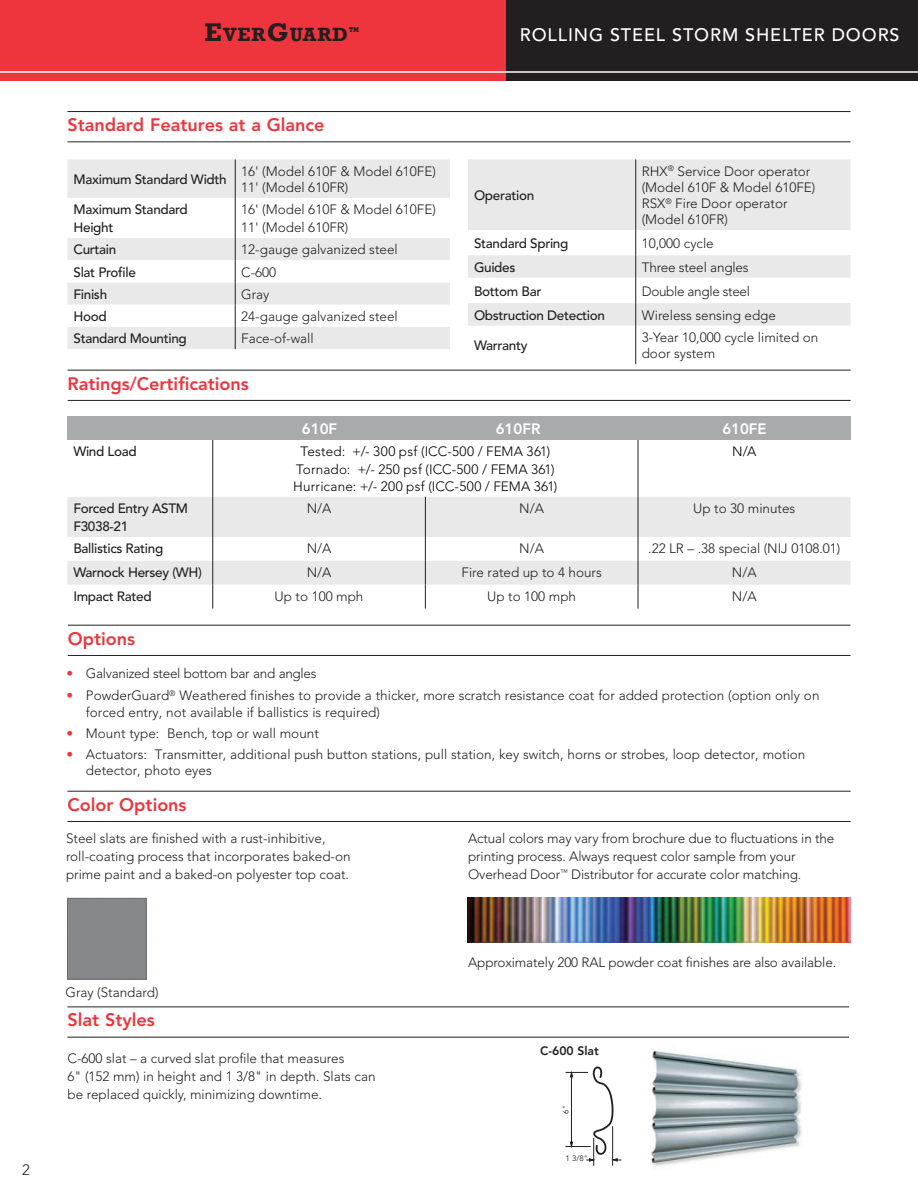
<style>
.page{position:relative;width:918px;height:1188px;background:#fff}
.page>*{position:absolute;margin:0;border:0;box-sizing:border-box;transform-origin:0 0}
.t1{font:800 18px "Avenir LT Std";color:#ee343d}
.t2{font:500 18px "Avenir LT Std";letter-spacing:.05em;color:#fff}
.t3{font:700 18px "Rockwell";letter-spacing:.05em;color:#231f20}
.t4{font:800 15px "Avenir LT Std";color:#fff}
.t5{font:300 15px "Avenir LT Std";color:#231f20}
.t6{font:300 13.5px/16.2px "Avenir LT Std";color:#231f20}
.t7{font:500 13.5px/18px "Avenir LT Std";letter-spacing:-.025em;color:#231f20}
.t8{font:300 13.5px/17.2px "Avenir LT Std";letter-spacing:.015em;color:#010203;text-align:center}
.t9{font:300 13.5px "Avenir LT Std";letter-spacing:-.02em;color:#231f20}
.t10{font:300 13.5px "Avenir LT Std";letter-spacing:-.025em;color:#231f20}
.t11{font:800 12.15px "Avenir LT Std";color:#231f20}
.t12{font:7.95px "Avenir LT Std";color:#231f20}
.s1{font-size:24px}
.s2{color:#ee343d}
</style>
<div class="page">
<div style="left:67px;top:417px;width:784px;height:23px;background:#a8abac"></div>
<svg style="left:67px;top:497px;width:784px;height:88px;fill:#e8e9e8"></svg>
<hr style="left:212px;top:440px;width:1px;height:57px;background:#231f20">
<hr style="left:212px;top:497px;width:1px;height:40px;background:#231f20">
<svg style="left:212px;top:537px;width:1px;height:72px"></svg>
<hr style="left:425px;top:497px;width:1px;height:40px;background:#231f20">
<svg style="left:425px;top:537px;width:1px;height:72px"></svg>
<hr style="left:638px;top:440px;width:1px;height:57px;background:#231f20">
<hr style="left:638px;top:497px;width:1px;height:40px;background:#231f20">
<svg style="left:638px;top:537px;width:1px;height:72px"></svg>
<div style="left:0;top:0;width:918px;height:81px;background:#231f20"></div>
<div style="left:0;top:0;width:505px;height:81px;background:#ee343d"></div>
<hr style="left:0;top:71px;width:918px;height:2px;background:#fff">
<img style="left:649px;top:1036px;width:155px;height:131px">
<svg style="left:566px;top:1067px;width:55px;height:98px"></svg>
<hr style="left:68px;top:791px;width:783px;height:1px;background:#231f20">
<hr style="left:68px;top:821px;width:783px;height:1px;background:#231f20">
<img style="left:468px;top:897px;width:382px;height:46px">
<div style="left:67px;top:898px;width:80px;height:81px;border:1px solid #6c6d70"></div>
<hr style="left:68px;top:625px;width:782px;height:1px;background:#231f20">
<hr style="left:68px;top:655px;width:782px;height:1px;background:#231f20">
<svg style="left:68px;top:159px;width:382px;height:79px"></svg>
<hr style="left:235px;top:159px;width:1px;height:39px;background:#231f20">
<hr style="left:235px;top:198px;width:1px;height:40px;background:#231f20">
<svg style="left:68px;top:238px;width:382px;height:111px"></svg>
<hr style="left:68px;top:111px;width:782px;height:1px;background:#231f20">
<hr style="left:68px;top:142px;width:782px;height:1px;background:#231f20">
<hr style="left:68px;top:370px;width:783px;height:1px;background:#231f20">
<hr style="left:68px;top:400px;width:783px;height:1px;background:#231f20">
<div style="left:468px;top:159px;width:383px;height:71px;background:#e8e9e8"></div>
<svg style="left:468px;top:230px;width:383px;height:134px"></svg>
<hr style="left:635px;top:159px;width:1px;height:71px;background:#231f20">
<svg style="left:635px;top:230px;width:1px;height:96px"></svg>
<hr style="left:635px;top:326px;width:1px;height:38px;background:#231f20">
<hr style="left:68px;top:1007px;width:781px;height:1px;background:#231f20">
<hr style="left:68px;top:1037px;width:781px;height:1px;background:#231f20">
<p class="t5" style="left:22px;top:1161px;width:9px">2</p>
<h1 class="t3" style="left:205px;top:23px;width:156px"><span class="s1">E</span>VER<span class="s1">G</span>UARD<sup>™</sup></h1>
<h1 class="t2" style="left:520px;top:24px;width:381px">ROLLING STEEL STORM SHELTER DOORS</h1>
<h1 class="t1" style="left:68px;top:114px;width:259px">Standard Features at a Glance</h1>
<p class="t7" style="left:74px;top:170px;width:155px">Maximum Standard Width</p>
<p class="t6" style="left:241px;top:163px;width:196px">16' (Model 610F &amp; Model 610FE)<br>11' (Model 610FR)</p>
<p class="t7" style="left:74px;top:201px;width:116px">Maximum Standard<br>Height</p>
<p class="t6" style="left:241px;top:201px;width:196px;line-height:18px">16' (Model 610F &amp; Model 610FE)<br>11' (Model 610FR)</p>
<p class="t7" style="left:74px;top:241px;width:44px">Curtain</p>
<p class="t6" style="left:241px;top:242px;width:158px">12-gauge galvanized steel</p>
<p class="t7" style="left:74px;top:263px;width:64px">Slat Profile</p>
<p class="t6" style="left:241px;top:264px;width:37px">C-600</p>
<p class="t7" style="left:74px;top:285px;width:35px">Finish</p>
<p class="t6" style="left:241px;top:286px;width:30px">Gray</p>
<p class="t7" style="left:74px;top:308px;width:35px">Hood</p>
<p class="t6" style="left:241px;top:308px;width:158px">24-gauge galvanized steel</p>
<p class="t7" style="left:74px;top:330px;width:115px">Standard Mounting</p>
<p class="t6" style="left:241px;top:330px;width:74px">Face-of-wall</p>
<h1 class="t1" style="left:68px;top:373px;width:183px">Ratings/Certifications</h1>
<p class="t7" style="left:474px;top:187px;width:62px">Operation</p>
<p class="t6" style="left:642px;top:163px;width:175px">RHX<sup>®</sup> Service Door operator (Model 610F &amp; Model 610FE)<br>RSX<sup>®</sup> Fire Door operator (Model 610FR)</p>
<p class="t7" style="left:474px;top:234px;width:96px">Standard Spring</p>
<p class="t6" style="left:642px;top:235px;width:74px">10,000 cycle</p>
<p class="t7" style="left:474px;top:258px;width:43px">Guides</p>
<p class="t6" style="left:642px;top:259px;width:109px">Three steel angles</p>
<p class="t7" style="left:474px;top:282px;width:69px">Bottom Bar</p>
<p class="t10" style="left:642px;top:283px;width:110px">Double angle steel</p>
<p class="t7" style="left:474px;top:306px;width:133px">Obstruction Detection</p>
<p class="t6" style="left:642px;top:307px;width:136px">Wireless sensing edge</p>
<p class="t7" style="left:474px;top:337px;width:55px">Warranty</p>
<p class="t6" style="left:642px;top:329px;width:178px">3-Year 10,000 cycle limited on door system</p>
<p class="t4" style="left:302px;top:420px;width:37px">610F</p>
<p class="t4" style="left:496px;top:420px;width:46px">610FR</p>
<p class="t4" style="left:722px;top:420px;width:46px">610FE</p>
<p class="t7" style="left:73px;top:443px;width:65px">Wind Load</p>
<p class="t8" style="left:293px;top:443px;width:266px">Tested: +/- 300 psf (ICC-500 / FEMA 361)<br>Tornado: +/- 250 psf (ICC-500 / FEMA 361)<br>Hurricane: +/- 200 psf (ICC-500 / FEMA 361)</p>
<p class="t8" style="left:732px;top:443px;width:26px">N/A</p>
<p class="t7" style="left:73px;top:500px;width:116px">Forced Entry ASTM<br>F3038-21</p>
<p class="t6" style="left:307px;top:500px;width:26px">N/A</p>
<p class="t6" style="left:519px;top:500px;width:26px">N/A</p>
<p class="t6" style="left:693px;top:500px;width:104px">Up to 30 minutes</p>
<p class="t7" style="left:73px;top:540px;width:91px">Ballistics Rating</p>
<p class="t6" style="left:307px;top:540px;width:26px">N/A</p>
<p class="t6" style="left:519px;top:540px;width:26px">N/A</p>
<p class="t6" style="left:648px;top:540px;width:194px">.22 LR – .38 special (NIJ 0108.01)</p>
<p class="t7" style="left:73px;top:564px;width:130px">Warnock Hersey (WH)</p>
<p class="t6" style="left:307px;top:564px;width:26px">N/A</p>
<p class="t6" style="left:462px;top:564px;width:142px">Fire rated up to 4 hours</p>
<p class="t6" style="left:732px;top:564px;width:26px">N/A</p>
<p class="t7" style="left:73px;top:588px;width:80px">Impact Rated</p>
<p class="t6" style="left:275px;top:588px;width:90px">Up to 100 mph</p>
<p class="t6" style="left:487px;top:588px;width:90px">Up to 100 mph</p>
<p class="t6" style="left:732px;top:588px;width:26px">N/A</p>
<h1 class="t1" style="left:68px;top:628px;width:69px">Options</h1>
<p class="t9" style="left:66px;top:666px;width:252px"><span class="s2">•</span> Galvanized steel bottom bar and angles</p>
<p class="t6" style="left:86px;top:688px;width:735px;text-indent:-19px"><span class="s2">•</span> PowderGuard<sup>®</sup> Weathered finishes to provide a thicker, more scratch resistance coat for added protection (option only on forced entry, not available if ballistics is required)</p>
<p class="t6" style="left:66px;top:725px;width:254px"><span class="s2">•</span> Mount type: Bench, top or wall mount</p>
<p class="t6" style="left:86px;top:746px;width:721px;text-indent:-19px"><span class="s2">•</span> Actuators: Transmitter, additional push button stations, pull station, key switch, horns or strobes, loop detector, motion detector, photo eyes</p>
<h1 class="t1" style="left:68px;top:794px;width:121px">Color Options</h1>
<p class="t6" style="left:66px;top:829px;width:286px;line-height:18px">Steel slats are finished with a rust-inhibitive, roll-coating process that incorporates baked-on prime paint and a baked-on polyester top coat.</p>
<p class="t6" style="left:66px;top:984px;width:95px">Gray (Standard)</p>
<h1 class="t1" style="left:68px;top:1009px;width:89px">Slat Styles</h1>
<p class="t6" style="left:68px;top:1049px;width:310px;line-height:18px">C-600 slat – a curved slat profile that measures<br>6" (152 mm) in height and 1 3/8" in depth. Slats can be replaced quickly, minimizing downtime.</p>
<p class="t6" style="left:468px;top:829px;width:368px;line-height:18px">Actual colors may vary from brochure due to fluctuations in the printing process. Always request color sample from your<br>Overhead Door<sup>™</sup> Distributor for accurate color matching.</p>
<p class="t6" style="left:468px;top:954px;width:370px">Approximately 200 RAL powder coat finishes are also available.</p>
<p class="t11" style="left:540px;top:1044px;width:60px">C-600 Slat</p>
<p class="t12" style="left:561px;top:1114px;width:10px;rotate:-90deg">6"</p>
<p class="t12" style="left:566px;top:1154px;width:24px">1 3/8"</p>
</div>
